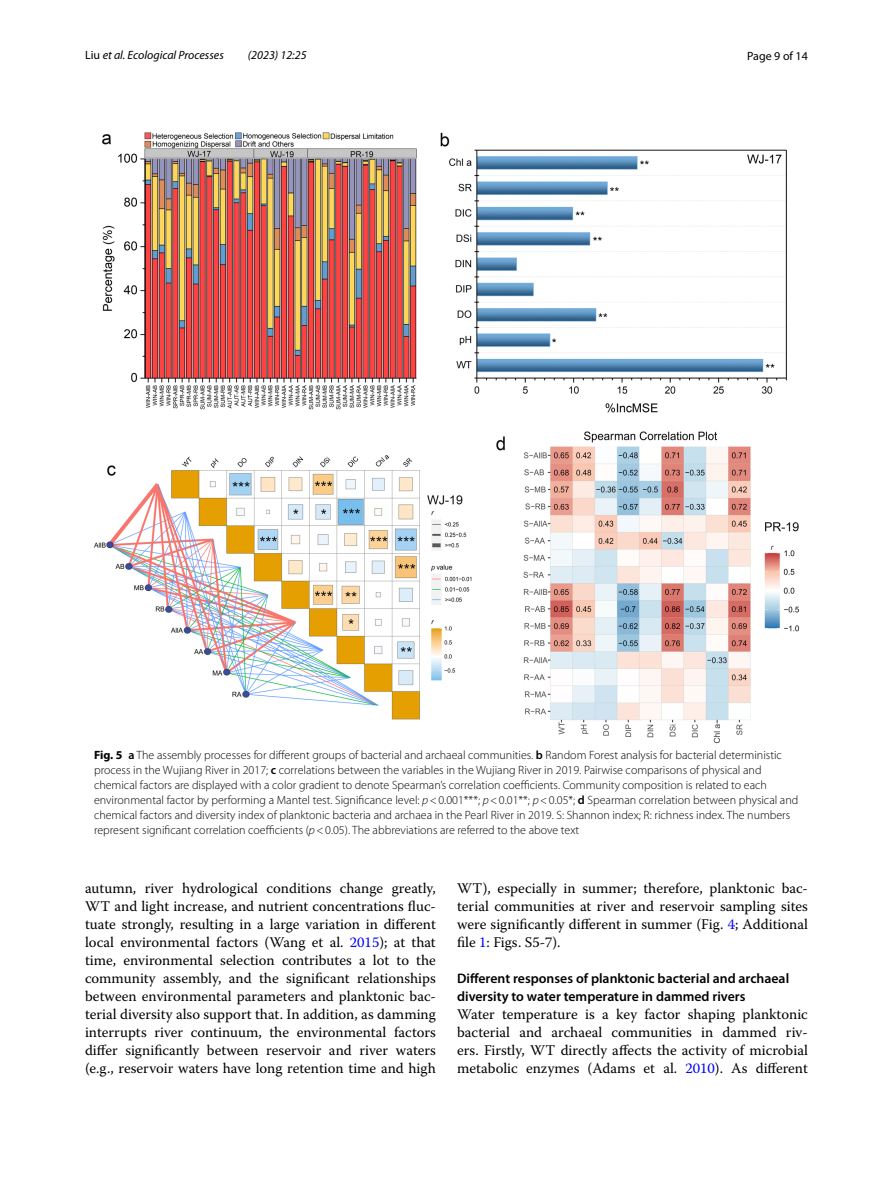
<style>
.page{position:relative;width:893px;height:1187px;background:#fff}
.page>*{position:absolute;margin:0;border:0;box-sizing:border-box;transform-origin:0 0}
.t1{font:14.7px/18px "Warnock Pro";color:#000;text-align:justify}
.t2{font:600 13.8px/18px "Myriad Pro";color:#000}
.t3{font:300 12px/15px "Myriad Pro";color:#000}
.t4{font:italic 12px "Myriad Pro";color:#000}
.t5{font:12px "Myriad Pro";color:#000}
.s1{font-style:normal}
.s2{font-weight:700}
.s3{font-weight:600}
.s4{font-style:italic}
.s5{color:#00f}
</style>
<div class="page">
<img style="left:94px;top:133px;width:705px;height:610px">
<p class="t4" style="left:85px;top:48px;width:140px"><span class="s1">Liu</span> et al. Ecological Processes</p>
<p class="t4" style="left:248px;top:48px;width:60px">(2023) 12:25</p>
<p class="t5" style="left:747px;top:48px;width:62px">Page 9 of 14</p>
<p class="t3" style="left:94px;top:747px;width:706px"><span class="s2">Fig. 5</span> <span class="s3">a</span> The assembly processes for different groups of bacterial and archaeal communities. <span class="s3">b</span> Random Forest analysis for bacterial deterministic process in the Wujiang River in 2017; <span class="s3">c</span> correlations between the variables in the Wujiang River in 2019. Pairwise comparisons of physical and chemical factors are displayed with a color gradient to denote Spearman’s correlation coefficients. Community composition is related to each environmental factor by performing a Mantel test. Significance level: <span class="s4">p</span>&lt;0.001***; <span class="s4">p</span>&lt;0.01**; <span class="s4">p</span>&lt;0.05*; <span class="s3">d</span> Spearman correlation between physical and chemical factors and diversity index of planktonic bacteria and archaea in the Pearl River in 2019. S: Shannon index; R: richness index. The numbers represent significant correlation coefficients (<span class="s4">p</span>&lt;0.05). The abbreviations are referred to the above text</p>
<p class="t1" style="left:85px;top:878px;width:352px">autumn, river hydrological conditions change greatly, WT and light increase, and nutrient concentrations fluc&shy;tuate strongly, resulting in a large variation in different local environmental factors (Wang et al. <span class="s5">2015</span>); at that time, environmental selection contributes a lot to the community assembly, and the significant relationships between environmental parameters and planktonic bac&shy;terial diversity also support that. In addition, as damming interrupts river continuum, the environmental factors differ significantly between reservoir and river waters (e.g., reservoir waters have long retention time and high</p>
<p class="t1" style="left:457px;top:878px;width:352px">WT), especially in summer; therefore, planktonic bac&shy;terial communities at river and reservoir sampling sites were significantly different in summer (Fig. <span class="s5">4</span>; Additional file <span class="s5">1</span>: Figs. S5-7).</p>
<p class="t2" style="left:457px;top:968px;width:334px">Different responses of planktonic bacterial and archaeal diversity to water temperature in dammed rivers</p>
<p class="t1" style="left:457px;top:1004px;width:352px">Water temperature is a key factor shaping planktonic bacterial and archaeal communities in dammed riv&shy;ers. Firstly, WT directly affects the activity of microbial metabolic enzymes (Adams et al. <span class="s5">2010</span>). As different</p>
</div>
